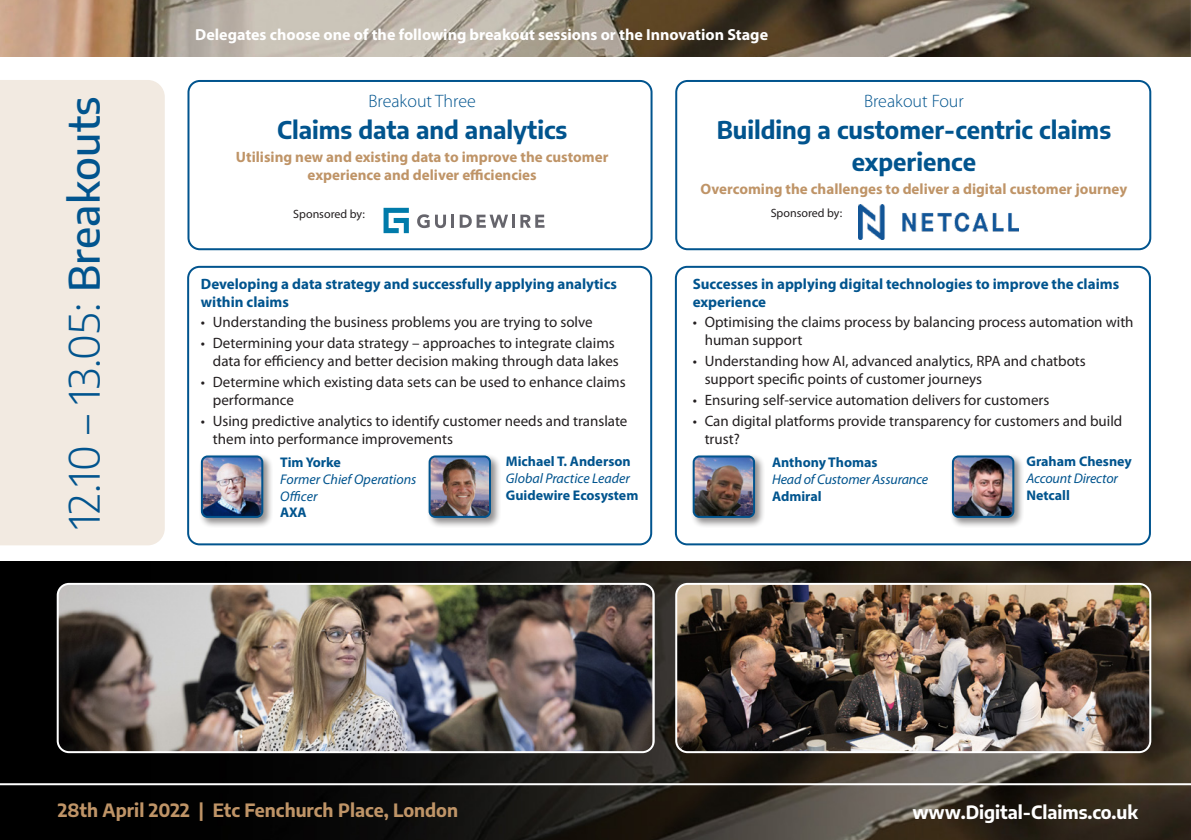
<style>
.page{position:relative;width:1191px;height:840px;background:#fff}
.page>*{position:absolute;margin:0;border:0;box-sizing:border-box;transform-origin:0 0}
.t1{font:300 42px "Encode Sans";letter-spacing:.01em;color:#01548e}
.t2{font:700 24px/32px "Encode Sans";color:#01548e;text-align:center}
.t3{font:700 18px "Encode Sans";color:#bf9467}
.t4{font:300 18px "Myriad Pro";color:#01548e}
.t5{font:700 18px "Encode Sans";color:#fff}
.t6{font:700 16px "Myriad Pro";color:#fff}
.t7{font:15px/18px "Myriad Pro";color:#231f20}
.t8{font:700 15px/18px "Myriad Pro";color:#bf9467;text-align:center}
.t9{font:700 15px/18px "Myriad Pro";color:#01548e}
.t10{font:700 14px "Myriad Pro";color:#01548e}
.t11{font:italic 14px/16.8px "Myriad Pro";letter-spacing:-.01em;color:#01548e}
.t12{font:12px "Myriad Pro";color:#231f20}
.s1{font-weight:500}
</style>
<div class="page">
<div style="left:0;top:80px;width:165px;height:465px;background:#f2eae1"></div>
<img style="left:0;top:561px;width:1191px;height:278px">
<img style="left:0;top:0;width:1191px;height:57px">
<div style="left:675px;top:80px;width:476px;height:170px;border:2px solid #01548e;border-radius:11px"></div>
<div style="left:187px;top:80px;width:465px;height:170px;border:2px solid #01548e;border-radius:11px"></div>
<div style="left:199px;top:453px;width:74px;height:75px;background:#231f20;opacity:.5"></div>
<img style="left:202px;top:456px;width:60px;height:60px">
<div style="left:201px;top:455px;width:62px;height:62px;border:2px solid #01548e;border-radius:6px"></div>
<div style="left:690px;top:453px;width:75px;height:75px;background:#231f20;opacity:.5"></div>
<img style="left:693px;top:456px;width:61px;height:60px">
<div style="left:692px;top:455px;width:63px;height:62px;border:2px solid #01548e;border-radius:6px"></div>
<div style="left:187px;top:266px;width:465px;height:279px;border:2px solid #01548e;border-radius:11px"></div>
<div style="left:675px;top:266px;width:476px;height:279px;border:2px solid #01548e;border-radius:11px"></div>
<img style="left:58px;top:583px;width:594px;height:168px">
<div style="left:57px;top:582px;width:597px;height:170px;border:2px solid #fff;border-radius:11px"></div>
<img style="left:676px;top:583px;width:474px;height:168px">
<div style="left:675px;top:582px;width:476px;height:170px;border:2px solid #fff;border-radius:11px"></div>
<svg style="left:417px;top:214px;width:29px;height:14px"></svg>
<hr style="left:451px;top:214px;width:3px;height:14px;background:#66656c">
<svg style="left:460px;top:214px;width:48px;height:14px"></svg>
<hr style="left:512px;top:214px;width:3px;height:14px;background:#66656c">
<svg style="left:520px;top:214px;width:24px;height:14px"></svg>
<svg style="left:383px;top:208px;width:26px;height:25px"></svg>
<img style="left:858px;top:204px;width:160px;height:35px">
<hr style="left:0;top:782px;width:1191px;height:2px;background:#fff">
<div style="left:426px;top:453px;width:75px;height:75px;background:#231f20;opacity:.5"></div>
<img style="left:429px;top:456px;width:61px;height:60px">
<div style="left:428px;top:455px;width:63px;height:62px;border:2px solid #01548e;border-radius:6px"></div>
<div style="left:949px;top:453px;width:75px;height:75px;background:#231f20;opacity:.5"></div>
<img style="left:953px;top:456px;width:60px;height:60px">
<div style="left:952px;top:455px;width:62px;height:62px;border:2px solid #01548e;border-radius:6px"></div>
<p class="t6" style="left:195px;top:25px;width:574px">Delegates choose one of the following breakout sessions or the Innovation Stage</p>
<h1 class="t1" style="left:55px;top:529px;width:434px;rotate:-90deg">12.10 – 13.05: <span class="s1">Breakouts</span></h1>
<p class="t4" style="left:864px;top:90px;width:101px">Breakout Four</p>
<p class="t4" style="left:368px;top:90px;width:109px">Breakout Three</p>
<h2 class="t2" style="left:277px;top:112px;width:292px">Claims data and analytics</h2>
<p class="t8" style="left:236px;top:148px;width:374px">Utilising new and existing data to improve the customer experience and deliver efficiencies</p>
<h2 class="t2" style="left:717px;top:112px;width:396px">Building a customer-centric claims experience</h2>
<p class="t8" style="left:700px;top:180px;width:428px">Overcoming the challenges to deliver a digital customer journey</p>
<p class="t12" style="left:770px;top:206px;width:73px">Sponsored by:</p>
<p class="t12" style="left:293px;top:206px;width:73px">Sponsored by:</p>
<p class="t9" style="left:201px;top:274px;width:417px">Developing a data strategy and successfully applying analytics within claims</p>
<p class="t7" style="left:201px;top:313px;width:393px">• Understanding the business problems you are trying to solve</p>
<p class="t7" style="left:201px;top:334px;width:419px;text-align:right">• Determining your data strategy – approaches to integrate claims data for efficiency and better decision making through data lakes</p>
<p class="t7" style="left:213px;top:372px;width:414px;text-indent:-12px">• Determine which existing data sets can be used to enhance claims performance</p>
<p class="t7" style="left:213px;top:411px;width:416px;text-indent:-12px">• Using predictive analytics to identify customer needs and translate them into performance improvements</p>
<p class="t10" style="left:280px;top:453px;width:62px">Tim Yorke</p>
<p class="t11" style="left:280px;top:470px;width:138px">Former Chief Operations<br>Officer</p>
<p class="t10" style="left:280px;top:503px;width:28px">AXA</p>
<p class="t9" style="left:692px;top:274px;width:428px">Successes in applying digital technologies to improve the claims experience</p>
<p class="t7" style="left:704px;top:313px;width:430px;text-indent:-12px">• Optimising the claims process by balancing process automation with human support</p>
<p class="t7" style="left:704px;top:352px;width:382px;text-indent:-12px">• Understanding how AI, advanced analytics, RPA and chatbots support specific points of customer journeys</p>
<p class="t7" style="left:692px;top:390px;width:358px">• Ensuring self-service automation delivers for customers</p>
<p class="t7" style="left:704px;top:411px;width:419px;text-indent:-12px">• Can digital platforms provide transparency for customers and build trust?</p>
<p class="t10" style="left:772px;top:453px;width:107px">Anthony Thomas</p>
<p class="t11" style="left:772px;top:470px;width:158px">Head of Customer Assurance</p>
<p class="t10" style="left:772px;top:486px;width:51px">Admiral</p>
<p class="t10" style="left:506px;top:452px;width:126px">Michael T. Anderson</p>
<p class="t11" style="left:506px;top:469px;width:126px">Global Practice Leader</p>
<p class="t10" style="left:506px;top:485px;width:134px">Guidewire Ecosystem</p>
<p class="t10" style="left:1026px;top:452px;width:107px">Graham Chesney</p>
<p class="t11" style="left:1026px;top:469px;width:93px">Account Director</p>
<p class="t10" style="left:1026px;top:485px;width:45px">Netcall</p>
<p class="t3" style="left:58px;top:796px;width:402px">28th April 2022 | Etc Fenchurch Place, London</p>
<p class="t5" style="left:912px;top:798px;width:227px">www.Digital-Claims.co.uk</p>
</div>
